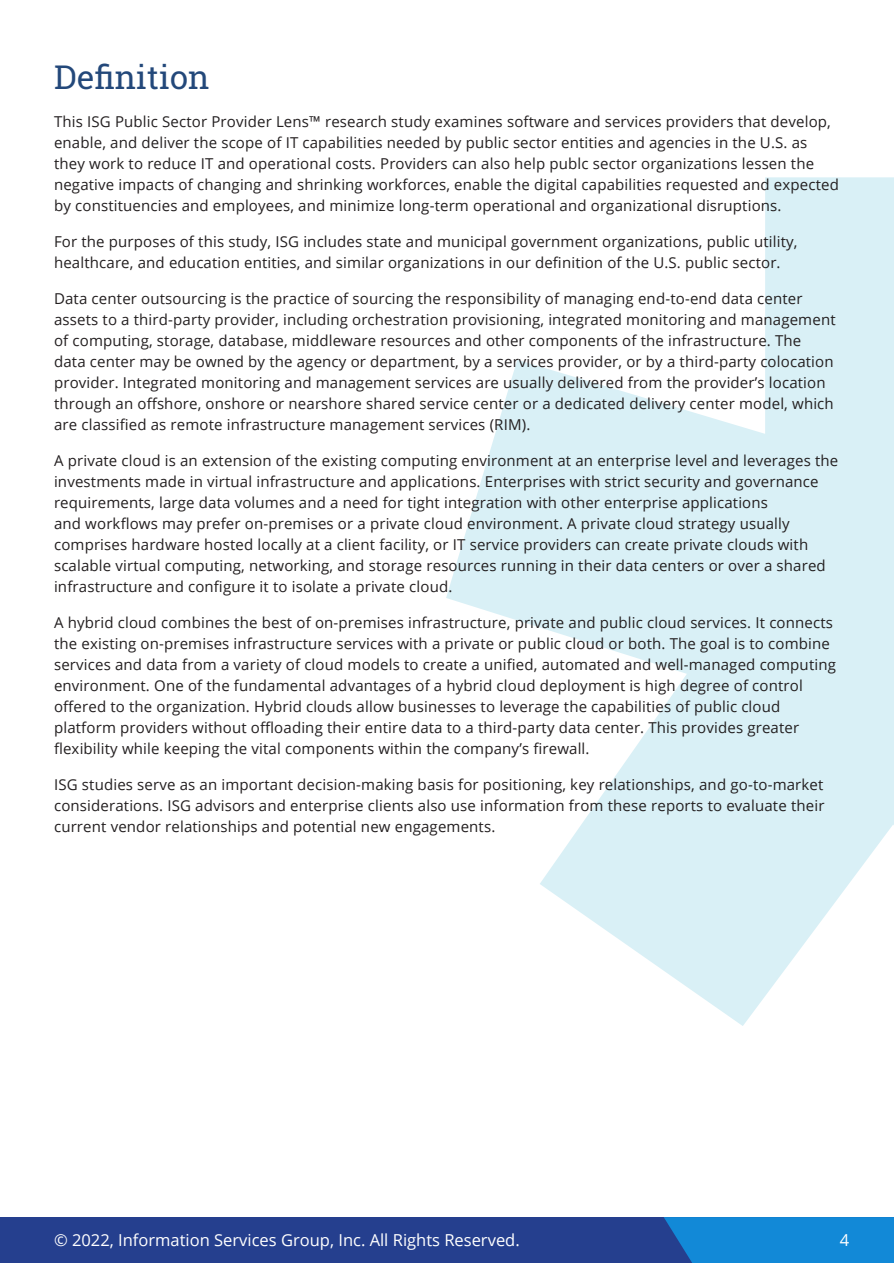
<style>
.page{position:relative;width:894px;height:1263px;background:#fff}
.page>*{position:absolute;margin:0;border:0;box-sizing:border-box;transform-origin:0 0}
.t1{font:33px "Roboto Slab";color:#23487a}
.t2{font:16.5px "Open Sans";color:#fff}
.t3{font:15px/21px "Open Sans";letter-spacing:.01em;color:#231f20}
</style>
<div class="page">
<svg style="left:446px;top:177px;width:447px;height:849px;fill:#d9f0f6"></svg>
<div style="left:1px;top:1217px;width:892px;height:46px;background:#253f8e"></div>
<div style="left:664px;top:1217px;width:229px;height:46px;background:#1289d7"></div>
<p class="t1" style="left:54px;top:54px;width:157px">Definition</p>
<p class="t3" style="left:54px;top:110px;width:786px">This ISG Public Sector Provider Lens™ research study examines software and services providers that develop, enable, and deliver the scope of IT capabilities needed by public sector entities and agencies in the U.S. as they work to reduce IT and operational costs. Providers can also help publc sector organizations lessen the negative impacts of changing and shrinking workforces, enable the digital capabilities requested and expected by constituencies and employees, and minimize long-term operational and organizational disruptions.</p>
<p class="t3" style="left:54px;top:230px;width:744px">For the purposes of this study, ISG includes state and municipal government organizations, public utility, healthcare, and education entities, and similar organizations in our definition of the U.S. public sector.</p>
<p class="t3" style="left:54px;top:287px;width:782px">Data center outsourcing is the practice of sourcing the responsibility of managing end-to-end data center assets to a third-party provider, including orchestration provisioning, integrated monitoring and management of computing, storage, database, middleware resources and other components of the infrastructure. The data center may be owned by the agency or department, by a services provider, or by a third-party colocation provider. Integrated monitoring and management services are usually delivered from the provider’s location through an offshore, onshore or nearshore shared service center or a dedicated delivery center model, which are classified as remote infrastructure management services (RIM).</p>
<p class="t3" style="left:54px;top:449px;width:785px">A private cloud is an extension of the existing computing environment at an enterprise level and leverages the investments made in virtual infrastructure and applications. Enterprises with strict security and governance requirements, large data volumes and a need for tight integration with other enterprise applications<br>and workflows may prefer on-premises or a private cloud environment. A private cloud strategy usually comprises hardware hosted locally at a client facility, or IT service providers can create private clouds with scalable virtual computing, networking, and storage resources running in their data centers or over a shared infrastructure and configure it to isolate a private cloud.</p>
<p class="t3" style="left:54px;top:611px;width:783px">A hybrid cloud combines the best of on-premises infrastructure, private and public cloud services. It connects the existing on-premises infrastructure services with a private or public cloud or both. The goal is to combine services and data from a variety of cloud models to create a unified, automated and well-managed computing environment. One of the fundamental advantages of a hybrid cloud deployment is high degree of control offered to the organization. Hybrid clouds allow businesses to leverage the capabilities of public cloud platform providers without offloading their entire data to a third-party data center. This provides greater flexibility while keeping the vital components within the company’s firewall.</p>
<p class="t3" style="left:54px;top:773px;width:771px;text-align:justify">ISG studies serve as an important decision-making basis for positioning, key relationships, and go-to-market considerations. ISG advisors and enterprise clients also use information from these reports to evaluate their current vendor relationships and potential new engagements.</p>
<p class="t2" style="left:54px;top:1229px;width:467px">© 2022, Information Services Group, Inc. All Rights Reserved.</p>
<p class="t2" style="left:839px;top:1229px;width:11px">4</p>
</div>
